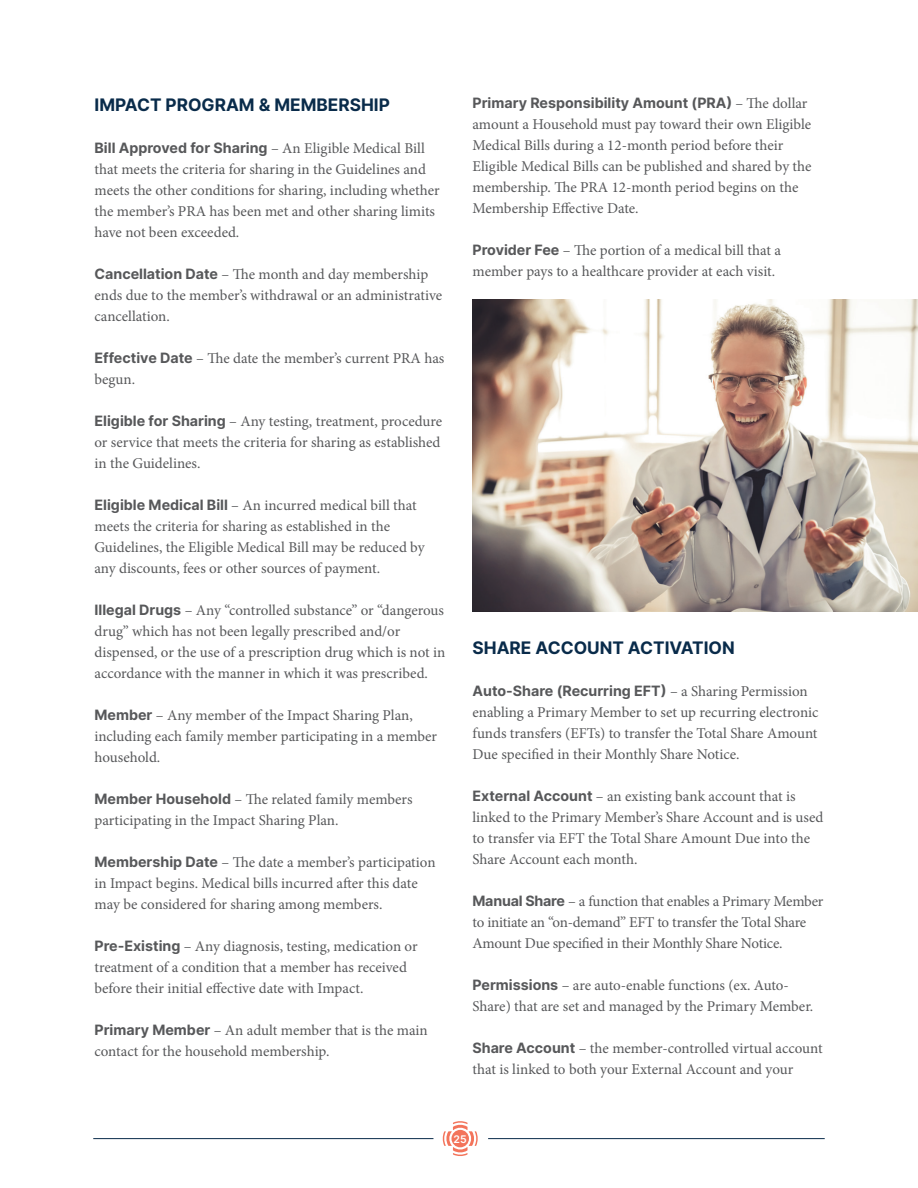
<style>
.page{position:relative;width:918px;height:1188px;background:#fff}
.page>*{position:absolute;margin:0;border:0;box-sizing:border-box;transform-origin:0 0}
.t1{font:17.25px "Inter";color:#092b4a}
.t2{font:15px/21px "Minion Pro";letter-spacing:-.005em;color:#57585a}
.t3{font:14.25px "Inter";color:#57585a}
.t4{font:10.5px "Inter";color:#fff}
.s1{font-family:"Minion Pro";font-size:15px}
.s2{font-family:"Inter";font-size:14.25px}
</style>
<div class="page">
<svg style="left:442px;top:1121px;width:36px;height:35px"></svg>
<hr style="left:488px;top:1138px;width:337px;height:1px;background:#092b4a">
<hr style="left:93px;top:1138px;width:340px;height:1px;background:#092b4a">
<img style="left:472px;top:300px;width:446px;height:311px">
<p class="t1" style="left:94px;top:92px;width:297px">IMPACT PROGRAM &amp; MEMBERSHIP</p>
<p class="t3" style="left:94px;top:138px;width:332px">Bill Approved for Sharing <span class="s1">– An Eligible Medical Bill</span></p>
<p class="t2" style="left:95px;top:159px;width:347px">that meets the criteria for sharing in the Guidelines and meets the other conditions for sharing, including whether the member’s PRA has been met and other sharing limits have not been exceeded.</p>
<p class="t2" style="left:94px;top:264px;width:349px"><span class="s2">Cancellation Date</span> – The month and day membership ends due to the member’s withdrawal or an administrative cancellation.</p>
<p class="t2" style="left:94px;top:348px;width:351px"><span class="s2">Effective Date</span> – The date the member’s current PRA has begun.</p>
<p class="t2" style="left:94px;top:411px;width:349px;text-align:justify"><span class="s2">Eligible for Sharing</span> – Any testing, treatment, procedure or service that meets the criteria for sharing as established in the Guidelines.</p>
<p class="t2" style="left:94px;top:495px;width:332px"><span class="s2">Eligible Medical Bill</span> – An incurred medical bill that meets the criteria for sharing as established in the Guidelines, the Eligible Medical Bill may be reduced by any discounts, fees or other sources of payment.</p>
<p class="t2" style="left:94px;top:600px;width:352px"><span class="s2">Illegal Drugs</span> – Any “controlled substance” or “dangerous drug” which has not been legally prescribed and/or dispensed, or the use of a prescription drug which is not in accordance with the manner in which it was prescribed.</p>
<p class="t2" style="left:94px;top:705px;width:344px"><span class="s2">Member</span> – Any member of the Impact Sharing Plan, including each family member participating in a member household.</p>
<p class="t2" style="left:94px;top:789px;width:320px"><span class="s2">Member Household</span> – The related family members participating in the Impact Sharing Plan.</p>
<p class="t2" style="left:94px;top:852px;width:343px"><span class="s2">Membership Date</span> – The date a member’s participation in Impact begins. Medical bills incurred after this date may be considered for sharing among members.</p>
<p class="t2" style="left:94px;top:936px;width:325px"><span class="s2">Pre-Existing</span> – Any diagnosis, testing, medication or treatment of a condition that a member has received before their initial effective date with Impact.</p>
<p class="t2" style="left:94px;top:1020px;width:335px"><span class="s2">Primary Member</span> – An adult member that is the main contact for the household membership.</p>
<p class="t3" style="left:472px;top:93px;width:337px">Primary Responsibility Amount (PRA) <span class="s1">– The dollar</span></p>
<p class="t2" style="left:473px;top:114px;width:341px">amount a Household must pay toward their own Eligible Medical Bills during a 12-month period before their Eligible Medical Bills can be published and shared by the membership. The PRA 12-month period begins on the Membership Effective Date.</p>
<p class="t2" style="left:472px;top:240px;width:310px"><span class="s2">Provider Fee</span> – The portion of a medical bill that a member pays to a healthcare provider at each visit.</p>
<p class="t1" style="left:472px;top:635px;width:264px">SHARE ACCOUNT ACTIVATION</p>
<p class="t3" style="left:472px;top:681px;width:337px">Auto-Share (Recurring EFT) <span class="s1">– a Sharing Permission</span></p>
<p class="t2" style="left:472px;top:702px;width:348px;text-align:justify">enabling a Primary Member to set up recurring electronic funds transfers (EFTs) to transfer the Total Share Amount Due specified in their Monthly Share Notice.</p>
<p class="t2" style="left:472px;top:786px;width:352px"><span class="s2">External Account</span> – an existing bank account that is linked to the Primary Member’s Share Account and is used to transfer via EFT the Total Share Amount Due into the Share Account each month.</p>
<p class="t2" style="left:472px;top:891px;width:353px"><span class="s2">Manual Share</span> – a function that enables a Primary Member to initiate an “on-demand” EFT to transfer the Total Share<br>Amount Due specified in their Monthly Share Notice.</p>
<p class="t2" style="left:472px;top:975px;width:342px"><span class="s2">Permissions</span> – are auto-enable functions (ex. Auto-<br>Share) that are set and managed by the Primary Member.</p>
<p class="t2" style="left:472px;top:1038px;width:352px"><span class="s2">Share Account</span> – the member-controlled virtual account that is linked to both your External Account and your</p>
<p class="t4" style="left:454px;top:1131px;width:15px">25</p>
</div>
